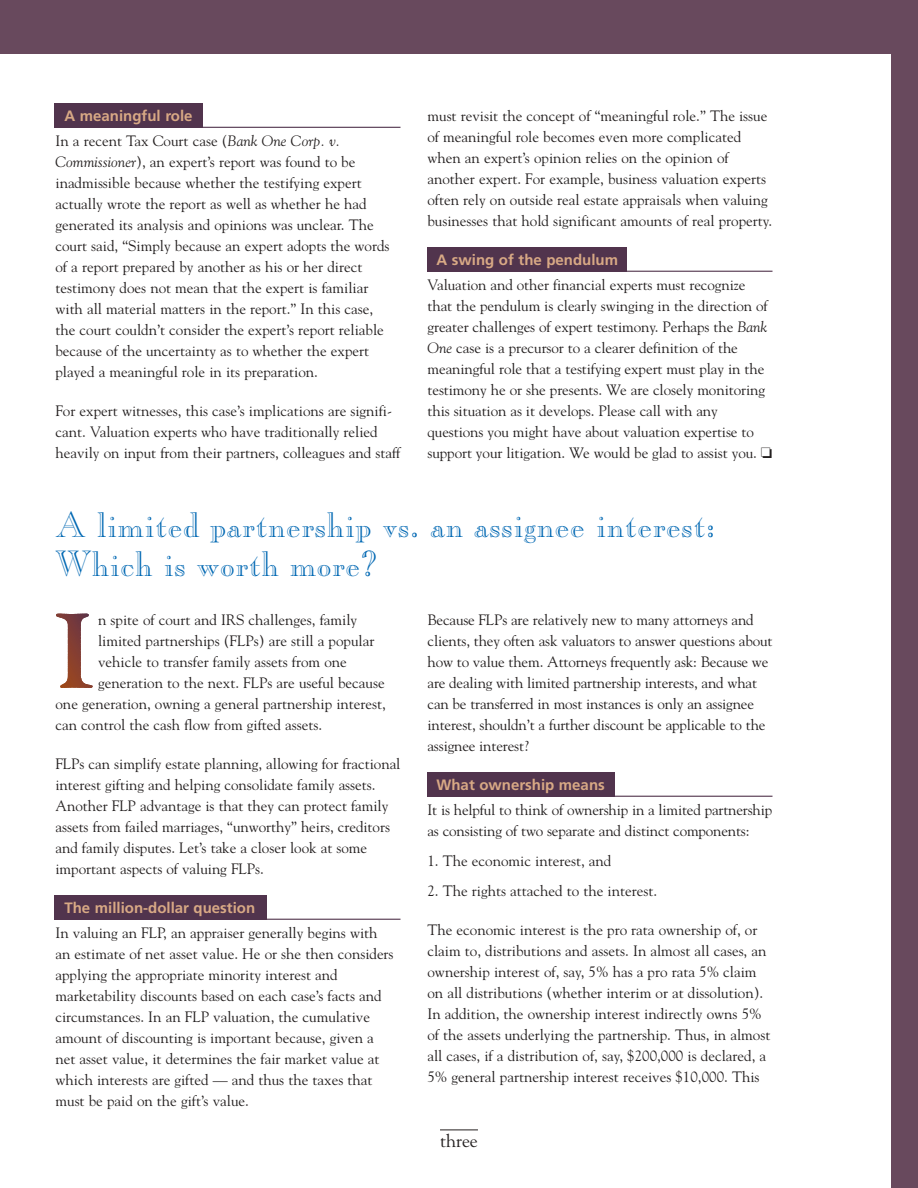
<style>
.page{position:relative;width:918px;height:1188px;background:#fff}
.page>*{position:absolute;margin:0;border:0;box-sizing:border-box;transform-origin:0 0}
.t1{font:36px/39px "Caslon Open Face";color:#0068b3}
.t2{font:18px "Goudy";color:#231f1f}
.t3{font:15px/21px "Goudy";color:#231f1f}
.t4{font:700 15px "Frutiger";color:#d8a985}
.s1{font-style:italic}
</style>
<div class="page">
<div style="left:427px;top:772px;width:188px;height:25px;background:#51344d"></div>
<div style="left:54px;top:895px;width:212px;height:25px;background:#51344d"></div>
<div style="left:428px;top:247px;width:199px;height:25px;background:#51344d"></div>
<div style="left:54px;top:103px;width:149px;height:25px;background:#51344d"></div>
<div style="left:0;top:0;width:918px;height:54px;background:#68495d"></div>
<hr style="left:56px;top:127px;width:344px;height:1px;background:#51344d">
<hr style="left:428px;top:271px;width:344px;height:1px;background:#51344d">
<hr style="left:440px;top:1130px;width:38px;height:1px;background:#231f1f">
<div style="left:891px;top:0;width:27px;height:1188px;background:#68495d"></div>
<hr style="left:56px;top:919px;width:344px;height:1px;background:#51344d">
<hr style="left:428px;top:796px;width:344px;height:1px;background:#51344d">
<svg style="left:56px;top:613px;width:37px;height:75px"></svg>
<p class="t4" style="left:64px;top:109px;width:130px">A meaningful role</p>
<p class="t3" style="left:55px;top:132px;width:336px">In a recent Tax Court case (<span class="s1">Bank One Corp. v.<br>Commissioner</span>), an expert’s report was found to be inadmissible because whether the testifying expert actually wrote the report as well as whether he had generated its analysis and opinions was unclear. The court said, “Simply because an expert adopts the words of a report prepared by another as his or her direct testimony does not mean that the expert is familiar with all material matters in the report.” In this case, the court couldn’t consider the expert’s report reliable because of the uncertainty as to whether the expert played a meaningful role in its preparation.</p>
<p class="t3" style="left:55px;top:402px;width:346px">For expert witnesses, this case’s implications are signifi&shy;cant. Valuation experts who have traditionally relied heavily on input from their partners, colleagues and staff</p>
<p class="t3" style="left:428px;top:106px;width:346px">must revisit the concept of “meaningful role.” The issue of meaningful role becomes even more complicated when an expert’s opinion relies on the opinion of another expert. For example, business valuation experts often rely on outside real estate appraisals when valuing businesses that hold significant amounts of real property.</p>
<p class="t4" style="left:436px;top:253px;width:183px">A swing of the pendulum</p>
<p class="t3" style="left:428px;top:276px;width:346px">Valuation and other financial experts must recognize that the pendulum is clearly swinging in the direction of greater challenges of expert testimony. Perhaps the <span class="s1">Bank One</span> case is a precursor to a clearer definition of the meaningful role that a testifying expert must play in the testimony he or she presents. We are closely monitoring this situation as it develops. Please call with any questions you might have about valuation expertise to support your litigation. We would be glad to assist you. ❏</p>
<h1 class="t1" style="left:56px;top:508px;width:661px">A limited partnership vs. an assignee interest:<br>Which is worth more?</h1>
<p class="t3" style="left:98px;top:610px;width:261px">n spite of court and IRS challenges, family</p>
<p class="t3" style="left:98px;top:631px;width:278px">limited partnerships (FLPs) are still a popular</p>
<p class="t3" style="left:98px;top:652px;width:250px">vehicle to transfer family assets from one</p>
<p class="t3" style="left:98px;top:673px;width:288px">generation to the next. FLPs are useful because</p>
<p class="t3" style="left:55px;top:694px;width:332px">one generation, owning a general partnership interest,</p>
<p class="t3" style="left:55px;top:715px;width:268px">can control the cash flow from gifted assets.</p>
<p class="t3" style="left:55px;top:754px;width:346px">FLPs can simplify estate planning, allowing for fractional interest gifting and helping consolidate family assets.<br>Another FLP advantage is that they can protect family assets from failed marriages, “unworthy” heirs, creditors and family disputes. Let’s take a closer look at some important aspects of valuing FLPs.</p>
<p class="t4" style="left:64px;top:901px;width:192px">The million-dollar question</p>
<p class="t3" style="left:56px;top:924px;width:340px">In valuing an FLP, an appraiser generally begins with an estimate of net asset value. He or she then considers applying the appropriate minority interest and marketability discounts based on each case’s facts and circumstances. In an FLP valuation, the cumulative amount of discounting is important because, given a net asset value, it determines the fair market value at which interests are gifted — and thus the taxes that must be paid on the gift’s value.</p>
<p class="t3" style="left:428px;top:610px;width:346px">Because FLPs are relatively new to many attorneys and clients, they often ask valuators to answer questions about how to value them. Attorneys frequently ask: Because we are dealing with limited partnership interests, and what can be transferred in most instances is only an assignee interest, shouldn’t a further discount be applicable to the assignee interest?</p>
<p class="t4" style="left:436px;top:778px;width:170px">What ownership means</p>
<p class="t3" style="left:428px;top:801px;width:346px">It is helpful to think of ownership in a limited partnership as consisting of two separate and distinct components:</p>
<p class="t3" style="left:428px;top:852px;width:185px">1. The economic interest, and</p>
<p class="t3" style="left:428px;top:882px;width:231px">2. The rights attached to the interest.</p>
<p class="t3" style="left:428px;top:921px;width:344px">The economic interest is the pro rata ownership of, or claim to, distributions and assets. In almost all cases, an ownership interest of, say, 5% has a pro rata 5% claim on all distributions (whether interim or at dissolution).<br>In addition, the ownership interest indirectly owns 5% of the assets underlying the partnership. Thus, in almost all cases, if a distribution of, say, $200,000 is declared, a 5% general partnership interest receives $10,000. This</p>
<p class="t2" style="left:440px;top:1133px;width:39px">three</p>
</div>
